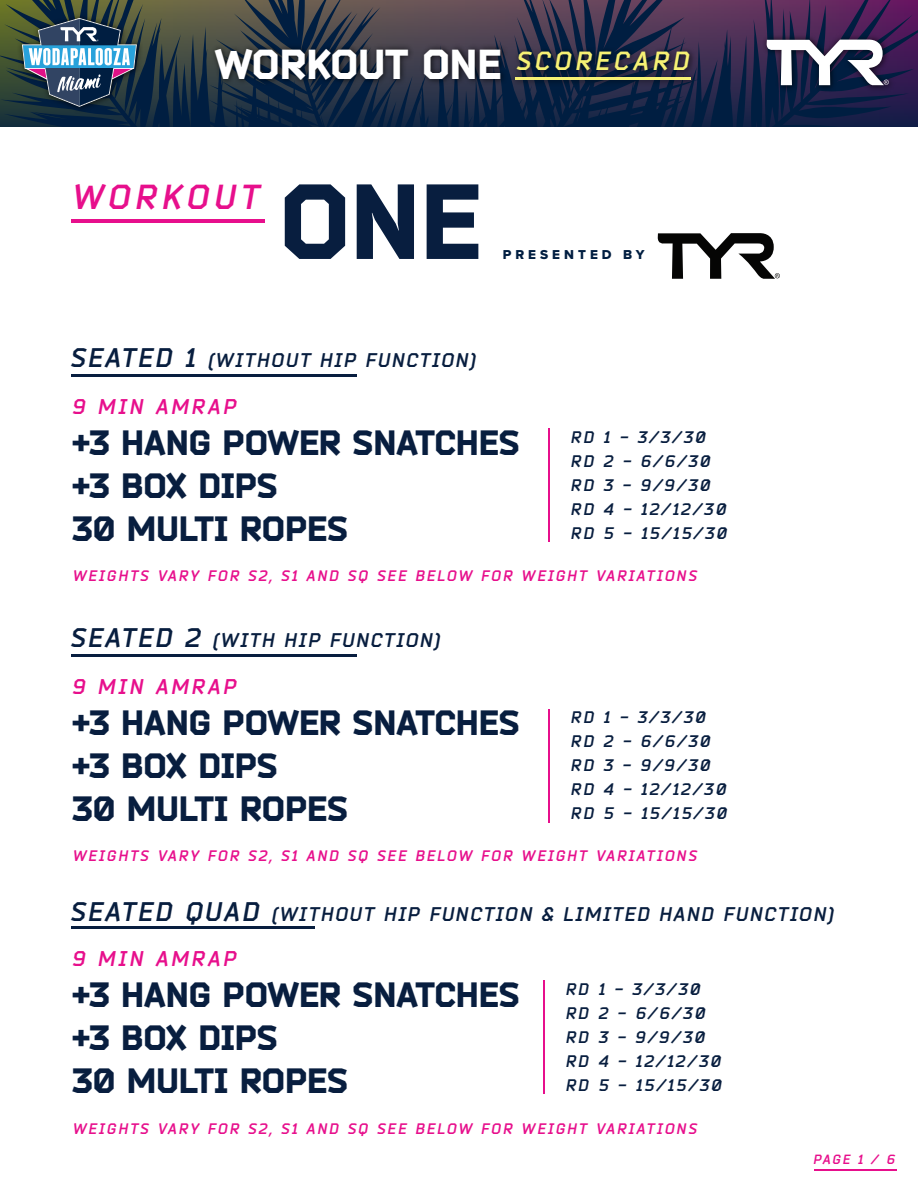
<style>
.page{position:relative;width:918px;height:1188px;background:#fff}
.page>*{position:absolute;margin:0;border:0;box-sizing:border-box;transform-origin:0 0}
.t1{font:900 105px "Bender";color:#081e3f}
.t2{font:900 41.4px "Bender";color:#fff}
.t3{font:900 34.65px/43px "Bender";color:#081e3f}
.t4{font:italic 700 34.2px "Bender";letter-spacing:.15em;color:#e70f8c}
.t5{font:italic 700 21px "Bender";letter-spacing:.14em;color:#e70f8c}
.t6{font:italic 700 19.5px "Bender";letter-spacing:.09em;color:#081e3f}
.t7{font:italic 700 16.5px/24px "Bender";letter-spacing:.14em;color:#081e3f}
.t8{font:italic 700 15px "Bender";letter-spacing:.14em;color:#e70f8c}
.t9{font:13.35px "Proxima Nova Extrabld";letter-spacing:.3em;color:#001e41}
.t10{font:italic 700 13.2px "Bender";color:#e70f8c}
.s1{font-size:26.55px}
</style>
<div class="page">
<hr style="left:71px;top:219px;width:194px;height:4px;background:#e70f8c">
<hr style="left:71px;top:374px;width:286px;height:3px;background:#081e3f">
<img style="left:428px;top:36px;width:10px;height:65px">
<svg style="left:0;top:0;width:428px;height:127px;background:#31404b"></svg>
<svg style="left:438px;top:0;width:480px;height:127px;background:#333351"></svg>
<svg style="left:658px;top:233px;width:122px;height:46px"></svg>
<hr style="left:814px;top:1169px;width:82px;height:1px;background:#e70f8c">
<hr style="left:548px;top:428px;width:2px;height:114px;background:#e70f8c">
<hr style="left:71px;top:655px;width:286px;height:2px;background:#081e3f">
<hr style="left:548px;top:709px;width:2px;height:114px;background:#e70f8c">
<hr style="left:71px;top:926px;width:244px;height:3px;background:#081e3f">
<hr style="left:543px;top:981px;width:2px;height:113px;background:#e70f8c">
<h2 class="t2" style="left:215px;top:38px;width:475px">WORKOUT ONE <sup>SCORECARD</sup></h2>
<h3 class="t4" style="left:71px;top:176px;width:189px">WORKOUT</h3>
<h1 class="t1" style="left:280px;top:157px;width:202px">ONE</h1>
<p class="t9" style="left:503px;top:245px;width:143px">PRESENTED BY</p>
<p class="t6" style="left:70px;top:348px;width:406px"><span class="s1">SEATED 1</span> (WITHOUT HIP FUNCTION)</p>
<p class="t5" style="left:72px;top:393px;width:165px">9 MIN AMRAP</p>
<h3 class="t3" style="left:72px;top:422px;width:449px">+3 HANG POWER SNATCHES +3 BOX DIPS<br>30 MULTI ROPES</h3>
<p class="t7" style="left:571px;top:426px;width:158px">RD 1 - 3/3/30<br>RD 2 - 6/6/30<br>RD 3 - 9/9/30<br>RD 4 - 12/12/30<br>RD 5 - 15/15/30</p>
<p class="t8" style="left:72px;top:566px;width:626px">WEIGHTS VARY FOR S2, S1 AND SQ SEE BELOW FOR WEIGHT VARIATIONS</p>
<p class="t6" style="left:70px;top:628px;width:371px"><span class="s1">SEATED 2</span> (WITH HIP FUNCTION)</p>
<p class="t5" style="left:72px;top:674px;width:165px">9 MIN AMRAP</p>
<h3 class="t3" style="left:72px;top:702px;width:449px">+3 HANG POWER SNATCHES +3 BOX DIPS<br>30 MULTI ROPES</h3>
<p class="t7" style="left:571px;top:706px;width:158px">RD 1 - 3/3/30<br>RD 2 - 6/6/30<br>RD 3 - 9/9/30<br>RD 4 - 12/12/30<br>RD 5 - 15/15/30</p>
<p class="t8" style="left:72px;top:846px;width:626px">WEIGHTS VARY FOR S2, S1 AND SQ SEE BELOW FOR WEIGHT VARIATIONS</p>
<p class="t6" style="left:70px;top:901px;width:764px"><span class="s1">SEATED QUAD</span> (WITHOUT HIP FUNCTION &amp; LIMITED HAND FUNCTION)</p>
<p class="t5" style="left:72px;top:946px;width:165px">9 MIN AMRAP</p>
<h3 class="t3" style="left:72px;top:974px;width:449px">+3 HANG POWER SNATCHES +3 BOX DIPS<br>30 MULTI ROPES</h3>
<p class="t7" style="left:565px;top:978px;width:158px">RD 1 - 3/3/30<br>RD 2 - 6/6/30<br>RD 3 - 9/9/30<br>RD 4 - 12/12/30<br>RD 5 - 15/15/30</p>
<p class="t8" style="left:72px;top:1119px;width:626px">WEIGHTS VARY FOR S2, S1 AND SQ SEE BELOW FOR WEIGHT VARIATIONS</p>
<p class="t10" style="left:813px;top:1151px;width:83px">PAGE 1 / 6</p>
</div>
